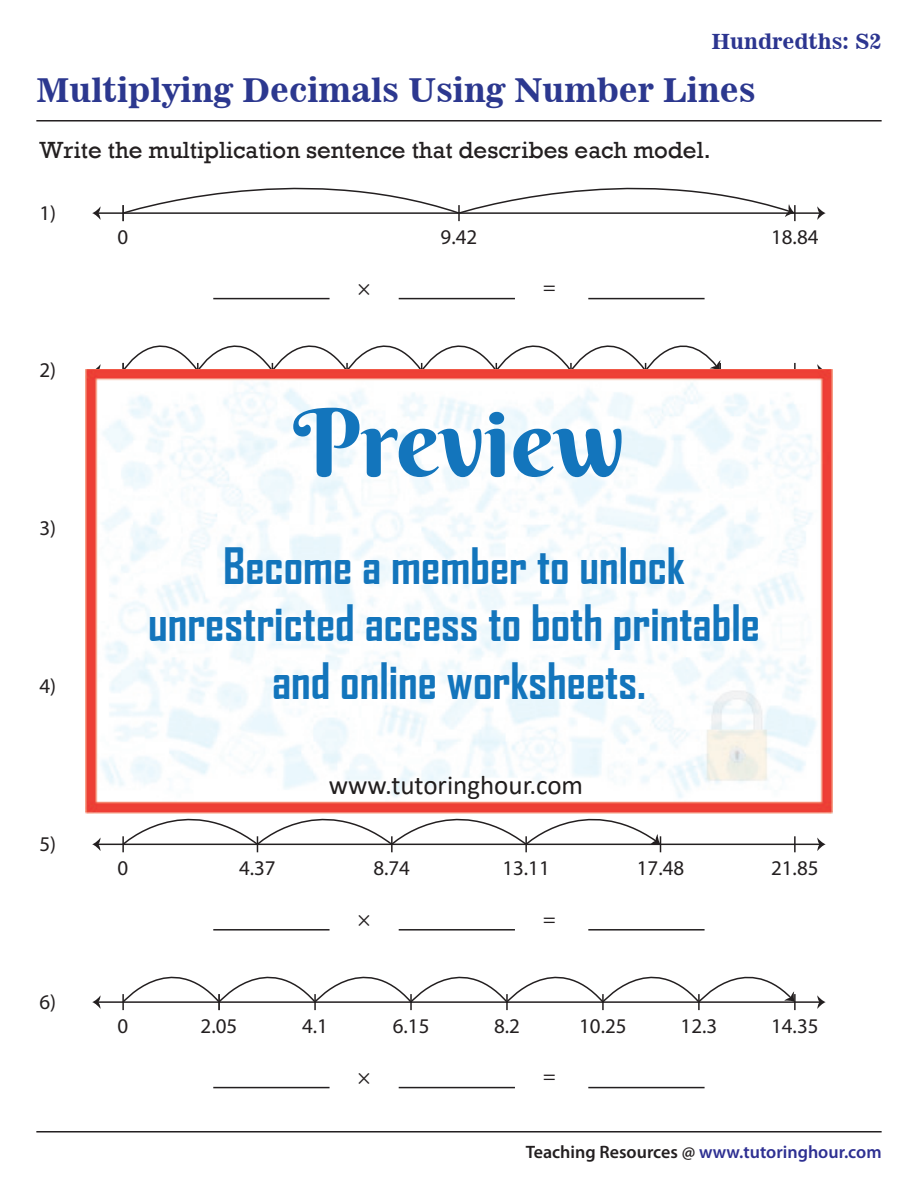
<style>
.page{position:relative;width:918px;height:1188px;background:#fff}
.page>*{position:absolute;margin:0;border:0;box-sizing:border-box;transform-origin:0 0}
.t1{font:94.05px "Berkshire Swash";color:#1375bc}
.t2{font:700 48px/57.6px "Agency FB";color:#1375bc;text-align:center}
.t3{font:33px "News 701 BT Bold A";color:#2c388f}
.t4{font:27px "Calibri";color:#211e1e}
.t5{font:24px "Rockwell";color:#231f20}
.t6{font:21px "Myriad Pro";color:#231f20}
.t7{font:21px "News 701 BT Bold A";color:#2c3590}
.t8{font:600 18px "Myriad Pro";color:#2e3092}
.s1{color:#231f20}
</style>
<div class="page">
<hr style="left:36px;top:120px;width:846px;height:2px;background:#231f20">
<hr style="left:36px;top:1131px;width:846px;height:2px;background:#231f20">
<hr style="left:588px;top:298px;width:117px;height:1px;background:#231f20">
<hr style="left:399px;top:298px;width:116px;height:1px;background:#231f20">
<hr style="left:213px;top:298px;width:117px;height:1px;background:#231f20">
<hr style="left:588px;top:929px;width:117px;height:2px;background:#231f20">
<hr style="left:399px;top:929px;width:116px;height:2px;background:#231f20">
<hr style="left:213px;top:929px;width:117px;height:2px;background:#231f20">
<hr style="left:588px;top:1087px;width:117px;height:1px;background:#231f20">
<hr style="left:399px;top:1087px;width:116px;height:1px;background:#231f20">
<hr style="left:213px;top:1087px;width:117px;height:1px;background:#231f20">
<svg style="left:794px;top:363px;width:2px;height:6px"></svg>
<svg style="left:95px;top:364px;width:6px;height:5px"></svg>
<svg style="left:817px;top:364px;width:5px;height:5px"></svg>
<svg style="left:122px;top:345px;width:599px;height:24px"></svg>
<svg style="left:794px;top:836px;width:2px;height:16px"></svg>
<hr style="left:98px;top:844px;width:722px;height:1px;background:#231f20">
<svg style="left:92px;top:838px;width:9px;height:13px"></svg>
<svg style="left:817px;top:838px;width:9px;height:13px"></svg>
<svg style="left:122px;top:813px;width:539px;height:39px"></svg>
<hr style="left:98px;top:1001px;width:722px;height:2px;background:#231f20">
<svg style="left:92px;top:995px;width:9px;height:14px"></svg>
<svg style="left:817px;top:995px;width:9px;height:14px"></svg>
<svg style="left:122px;top:976px;width:674px;height:34px"></svg>
<hr style="left:98px;top:212px;width:722px;height:2px;background:#231f20">
<svg style="left:92px;top:206px;width:9px;height:14px"></svg>
<svg style="left:817px;top:206px;width:9px;height:14px"></svg>
<svg style="left:122px;top:187px;width:674px;height:34px"></svg>
<img style="left:86px;top:369px;width:746px;height:444px">
<p class="t7" style="left:711px;top:33px;width:172px">Hundredths: S2</p>
<h3 class="t3" style="left:36px;top:76px;width:721px">Multiplying Decimals Using Number Lines</h3>
<p class="t5" style="left:39px;top:141px;width:673px">Write the multiplication sentence that describes each model.</p>
<p class="t6" style="left:39px;top:205px;width:18px">1)</p>
<p class="t6" style="left:39px;top:363px;width:18px">2)</p>
<p class="t6" style="left:39px;top:521px;width:18px">3)</p>
<p class="t6" style="left:39px;top:678px;width:18px">4)</p>
<p class="t6" style="left:39px;top:836px;width:18px">5)</p>
<p class="t6" style="left:39px;top:994px;width:18px">6)</p>
<p class="t6" style="left:118px;top:229px;width:12px">0</p>
<p class="t6" style="left:441px;top:229px;width:38px">9.42</p>
<p class="t6" style="left:771px;top:229px;width:49px">18.84</p>
<p class="t6" style="left:358px;top:280px;width:14px">×</p>
<p class="t6" style="left:543px;top:280px;width:14px">=</p>
<h1 class="t1" style="left:293px;top:389px;width:333px">Preview</h1>
<p class="t6" style="left:358px;top:438px;width:14px">×</p>
<p class="t6" style="left:543px;top:438px;width:14px">=</p>
<h2 class="t2" style="left:148px;top:540px;width:613px">Become a member to unlock unrestricted access to both printable and online worksheets.</h2>
<p class="t4" style="left:329px;top:776px;width:256px">www.tutoringhour.com</p>
<p class="t6" style="left:118px;top:861px;width:12px">0</p>
<p class="t6" style="left:239px;top:861px;width:38px">4.37</p>
<p class="t6" style="left:373px;top:861px;width:38px">8.74</p>
<p class="t6" style="left:502px;top:861px;width:49px">13.11</p>
<p class="t6" style="left:637px;top:861px;width:49px">17.48</p>
<p class="t6" style="left:771px;top:861px;width:49px">21.85</p>
<p class="t6" style="left:358px;top:911px;width:14px">×</p>
<p class="t6" style="left:543px;top:911px;width:14px">=</p>
<p class="t6" style="left:118px;top:1018px;width:12px">0</p>
<p class="t6" style="left:201px;top:1018px;width:38px">2.05</p>
<p class="t6" style="left:302px;top:1018px;width:27px">4.1</p>
<p class="t6" style="left:393px;top:1018px;width:38px">6.15</p>
<p class="t6" style="left:494px;top:1018px;width:27px">8.2</p>
<p class="t6" style="left:579px;top:1018px;width:49px">10.25</p>
<p class="t6" style="left:681px;top:1018px;width:38px">12.3</p>
<p class="t6" style="left:771px;top:1018px;width:49px">14.35</p>
<p class="t6" style="left:358px;top:1069px;width:14px">×</p>
<p class="t6" style="left:543px;top:1069px;width:14px">=</p>
<p class="t8" style="left:526px;top:1145px;width:357px"><span class="s1">Teaching Resources @</span> www.tutoringhour.com</p>
</div>
